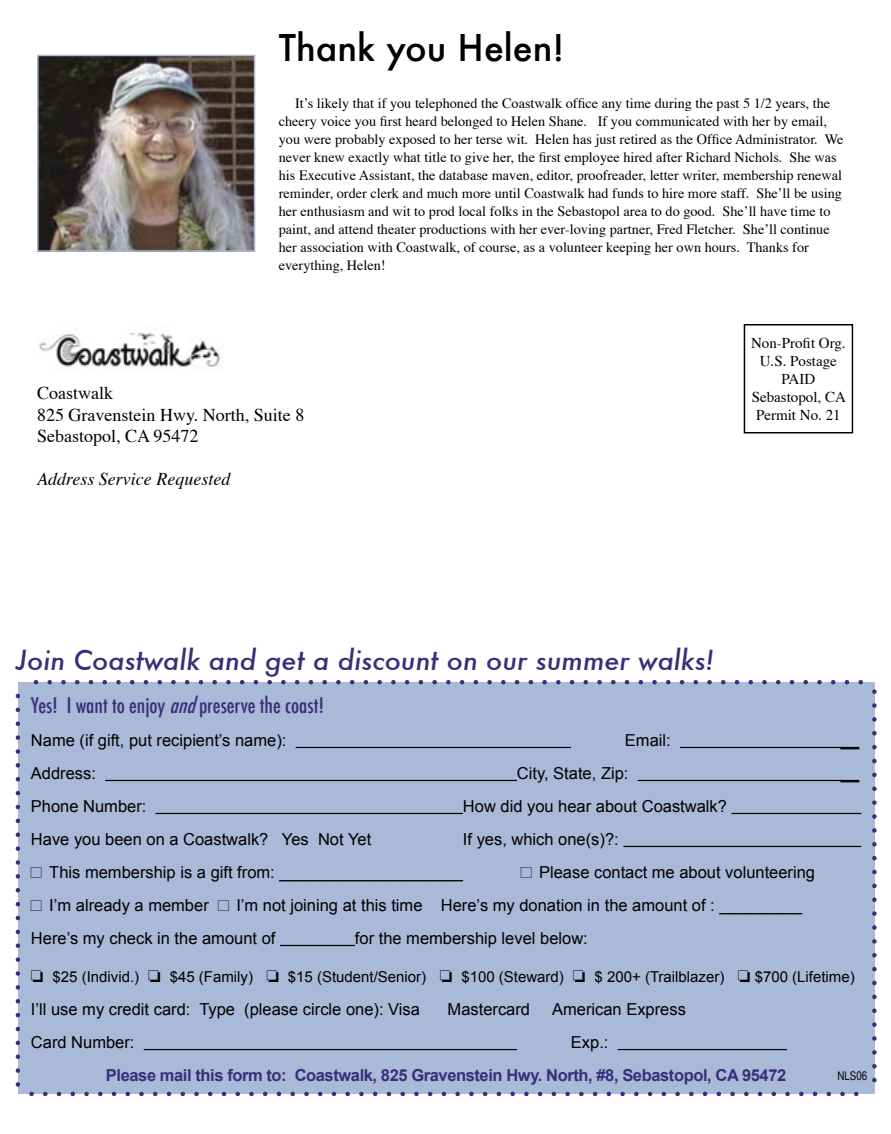
<style>
.page{position:relative;width:891px;height:1134px;background:#fff}
.page>*{position:absolute;margin:0;border:0;box-sizing:border-box;transform-origin:0 0}
.t1{font:500 36px "Futura";color:#000}
.t2{font:italic 500 27px "Futura";color:#392e7a}
.t3{font:500 condensed 21px "Futura";color:#392e7a}
.t4{font:18px "Times";color:#000}
.t5{font:italic 18px "Times";color:#000}
.t6{font:16.5px "Arial";color:#000}
.t7{font:700 16.5px "Arial";letter-spacing:-.025em;color:#392e7a}
.t8{font:15px "Arial";color:#000}
.t9{font:15px "Times";color:#000}
.text{font:14.25px/18px "Times";color:#000}
.text-2{font:12px "Arial Narrow";color:#000}
.s1{font-style:italic}
</style>
<div class="page">
<img style="left:39px;top:329px;width:182px;height:42px">
<div style="left:744px;top:324px;width:109px;height:110px;border:2px solid #000"></div>
<div style="left:18px;top:682px;width:856px;height:412px;background:#a9b9d8"></div>
<hr style="left:296px;top:747px;width:275px;height:1px;background:#000">
<hr style="left:680px;top:747px;width:179px;height:1px;background:#000">
<hr style="left:105px;top:780px;width:412px;height:1px;background:#000">
<hr style="left:638px;top:780px;width:221px;height:1px;background:#000">
<hr style="left:156px;top:813px;width:307px;height:1px;background:#000">
<hr style="left:732px;top:813px;width:129px;height:1px;background:#000">
<hr style="left:623px;top:846px;width:238px;height:1px;background:#000">
<hr style="left:280px;top:945px;width:75px;height:1px;background:#000">
<hr style="left:144px;top:1049px;width:373px;height:1px;background:#000">
<hr style="left:618px;top:1049px;width:169px;height:1px;background:#000">
<svg style="left:31px;top:1092px;width:828px;height:4px"></svg>
<svg style="left:33px;top:680px;width:828px;height:4px"></svg>
<svg style="left:16px;top:696px;width:4px;height:391px"></svg>
<svg style="left:872px;top:682px;width:5px;height:398px"></svg>
<img style="left:40px;top:58px;width:212px;height:191px">
<div style="left:37px;top:55px;width:218px;height:197px;border:2px solid #a9b9d8"></div>
<p class="t1" style="left:279px;top:23px;width:287px">Thank you Helen!</p>
<p class="text" style="left:279px;top:95px;width:566px;text-indent:16px">Itʼs likely that if you telephoned the Coastwalk office any time during the past 5 1/2 years, the cheery voice you first heard belonged to Helen Shane. If you communicated with her by email, you were probably exposed to her terse wit. Helen has just retired as the Office Administrator. We never knew exactly what title to give her, the first employee hired after Richard Nichols. She was his Executive Assistant, the database maven, editor, proofreader, letter writer, membership renewal reminder, order clerk and much more until Coastwalk had funds to hire more staff. Sheʼll be using her enthusiasm and wit to prod local folks in the Sebastopol area to do good. Sheʼll have time to paint, and attend theater productions with her ever-loving partner, Fred Fletcher. Sheʼll continue her association with Coastwalk, of course, as a volunteer keeping her own hours. Thanks for everything, Helen!</p>
<p class="t4" style="left:37px;top:382px;width:77px">Coastwalk</p>
<p class="t4" style="left:37px;top:403px;width:269px">825 Gravenstein Hwy. North, Suite 8</p>
<p class="t4" style="left:37px;top:425px;width:163px">Sebastopol, CA 95472</p>
<p class="t5" style="left:37px;top:468px;width:195px">Address Service Requested</p>
<p class="t9" style="left:751px;top:334px;width:96px">Non-Profit Org.</p>
<p class="t9" style="left:760px;top:352px;width:79px">U.S. Postage</p>
<p class="t9" style="left:782px;top:370px;width:35px">PAID</p>
<p class="t9" style="left:752px;top:388px;width:96px">Sebastopol, CA</p>
<p class="t9" style="left:756px;top:406px;width:86px">Permit No. 21</p>
<p class="t2" style="left:16px;top:642px;width:700px">Join Coastwalk and get a discount on our summer walks!</p>
<p class="t3" style="left:31px;top:692px;width:295px">Yes! I want to enjoy <span class="s1">and</span>preserve the coast!</p>
<p class="t6" style="left:31px;top:731px;width:257px">Name (if gift, put recipient’s name):</p>
<p class="t6" style="left:625px;top:731px;width:47px">Email:</p>
<p class="t6" style="left:31px;top:764px;width:67px">Address:</p>
<p class="t6" style="left:517px;top:764px;width:113px">City, State, Zip:</p>
<p class="t6" style="left:841px;top:731px;width:20px">__</p>
<p class="t6" style="left:841px;top:764px;width:20px">__</p>
<p class="t6" style="left:31px;top:797px;width:117px">Phone Number:</p>
<p class="t6" style="left:463px;top:797px;width:266px">How did you hear about Coastwalk?</p>
<p class="t6" style="left:31px;top:830px;width:342px">Have you been on a Coastwalk? Yes Not Yet</p>
<p class="t6" style="left:463px;top:830px;width:157px">If yes, which one(s)?:</p>
<p class="t6" style="left:49px;top:863px;width:415px">This membership is a gift from: ____________________</p>
<p class="t6" style="left:539px;top:863px;width:278px">Please contact me about volunteering</p>
<p class="t6" style="left:49px;top:896px;width:161px">I’m already a member</p>
<p class="t6" style="left:236px;top:896px;width:567px">I’m not joining at this time Here’s my donation in the amount of : _________</p>
<p class="t6" style="left:31px;top:929px;width:246px">Here’s my check in the amount of</p>
<p class="t6" style="left:355px;top:929px;width:234px">for the membership level below:</p>
<p class="t8" style="left:31px;top:968px;width:825px">❏ $25 (Individ.) ❏ $45 (Family) ❏ $15 (Student/Senior) ❏ $100 (Steward) ❏ $ 200+ (Trailblazer) ❏ $700 (Lifetime)</p>
<p class="t6" style="left:31px;top:1000px;width:391px">I’ll use my credit card: Type (please circle one): Visa</p>
<p class="t6" style="left:448px;top:1000px;width:84px">Mastercard</p>
<p class="t6" style="left:552px;top:1000px;width:135px">American Express</p>
<p class="t6" style="left:31px;top:1033px;width:105px">Card Number:</p>
<p class="t6" style="left:571px;top:1033px;width:39px">Exp.:</p>
<p class="t7" style="left:106px;top:1066px;width:682px">Please mail this form to: Coastwalk, 825 Gravenstein Hwy. North, #8, Sebastopol, CA 95472</p>
<p class="text-2" style="left:837px;top:1069px;width:32px">NLS06</p>
</div>
